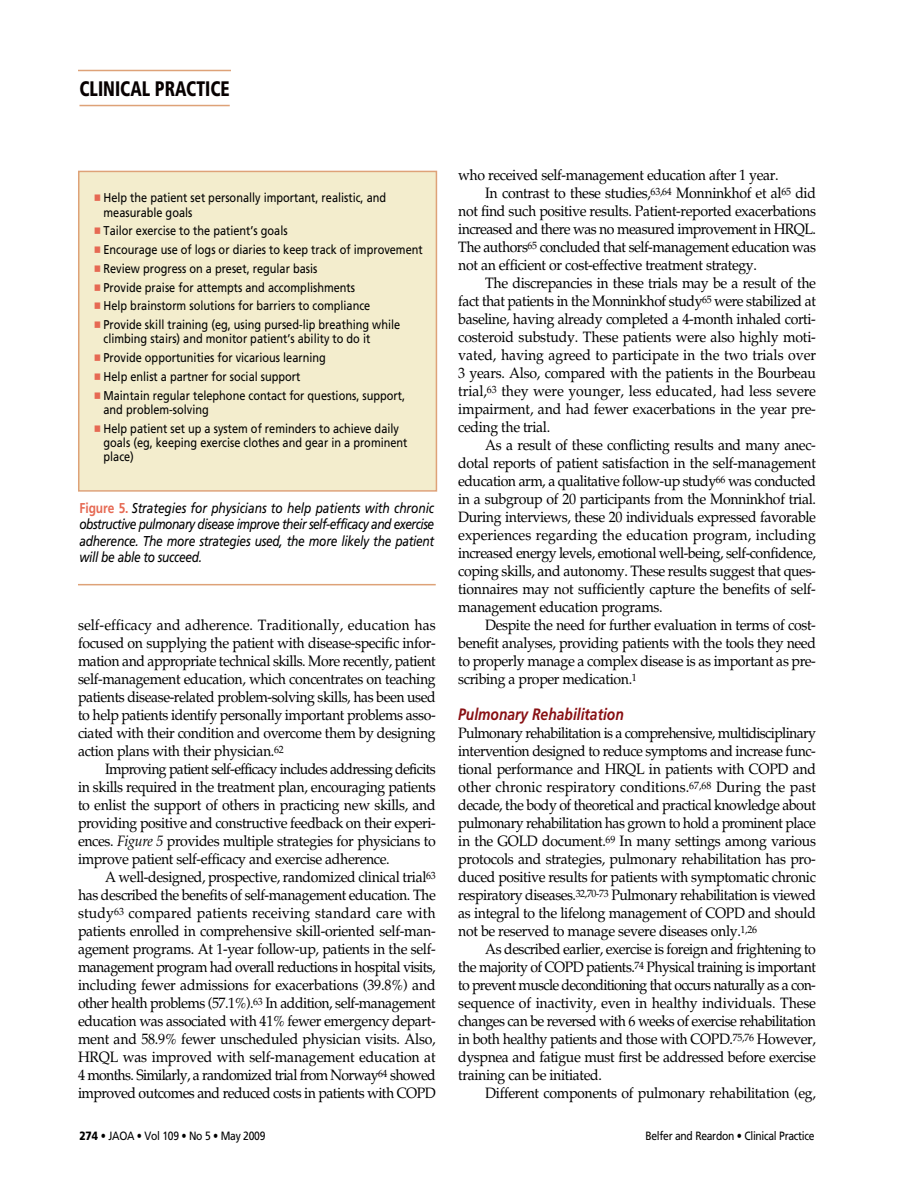
<style>
.page{position:relative;width:918px;height:1188px;background:#fff}
.page>*{position:absolute;margin:0;border:0;box-sizing:border-box;transform-origin:0 0}
.t1{font:900 condensed 21px "Frutiger";color:#070000;scale:.84 1}
.t2{font:italic 700 16.5px "Frutiger";color:#881013;scale:.84 1}
.t3{font:15px/18px "Palatino";letter-spacing:-.025em;color:#000;text-align:justify;scale:.94 1}
.t4{font:15px "Palatino";letter-spacing:-.005em;color:#000;scale:.94 1}
.t5{font:15px "Palatino";color:#000;scale:.94 1}
.t6{font:italic 14.25px/16.5px "Frutiger";letter-spacing:-.025em;color:#000;text-align:justify;scale:.84 1}
.t7{font:12.75px/18.8px "Frutiger";color:#000;scale:.86 1}
.t8{font:12px "Frutiger";letter-spacing:-.03em;color:#000;scale:.86 1}
.s1{font-family:"Universal Newswith Comm Pi";color:#e66953}
.s2{font-weight:700;font-style:normal;color:#e66953}
.s3{font-style:italic}
.s4{font-weight:900}
</style>
<div class="page">
<hr style="left:79px;top:105px;width:151px;height:1px;background:#dea278">
<hr style="left:78px;top:70px;width:153px;height:1px;background:#dea278">
<div style="left:80px;top:172px;width:356px;height:318px;background:#f3edcd"></div>
<div style="left:78px;top:171px;width:359px;height:321px;border:2px solid #dea278"></div>
<hr style="left:78px;top:584px;width:358px;height:1px;background:#dea278">
<h1 class="t1" style="left:80px;top:80px;width:180px">CLINICAL PRACTICE</h1>
<p class="t7" style="left:104px;top:192px;width:330px;line-height:14.2px;text-indent:-9px"><span class="s1">n</span> Help the patient set personally important, realistic, and measurable goals</p>
<p class="t7" style="left:95px;top:223px;width:383px"><span class="s1">n</span> Tailor exercise to the patient’s goals<br><span class="s1">n</span> Encourage use of logs or diaries to keep track of improvement <span class="s1">n</span> Review progress on a preset, regular basis<br><span class="s1">n</span> Provide praise for attempts and accomplishments<br><span class="s1">n</span> Help brainstorm solutions for barriers to compliance<br><span class="s1">n</span> Provide skill training (eg, using pursed-lip breathing while</p>
<p class="t7" style="left:95px;top:331px;width:363px;text-indent:9px">climbing stairs) and monitor patient’s ability to do it<br><span class="s1">n</span> Provide opportunities for vicarious learning<br><span class="s1">n</span> Help enlist a partner for social support<br><span class="s1">n</span> Maintain regular telephone contact for questions, support,</p>
<p class="t7" style="left:95px;top:401px;width:356px;text-indent:9px">and problem-solving<br><span class="s1">n</span> Help patient set up a system of reminders to achieve daily</p>
<p class="t7" style="left:104px;top:436px;width:355px;line-height:14.2px">goals (eg, keeping exercise clothes and gear in a prominent place)</p>
<p class="t6" style="left:80px;top:501px;width:424px"><span class="s2">Figure 5.</span> Strategies for physicians to help patients with chronic obstructive pulmonary disease improve their self-efficacy and exercise adherence. The more strategies used, the more likely the patient will be able to succeed.</p>
<p class="t3" style="left:78px;top:618px;width:382px">self-efficacy and adherence. Traditionally, education has focused on supplying the patient with disease-specific infor&shy;mation and appropriate technical skills. More recently, patient self-management education, which concentrates on teaching patients disease-related problem-solving skills, has been used to help patients identify personally important problems asso&shy;ciated with their condition and overcome them by designing action plans with their physician.<sup>62</sup></p>
<p class="t3" style="left:78px;top:762px;width:382px;text-indent:27px">Improving patient self-efficacy includes addressing deficits in skills required in the treatment plan, encouraging patients to enlist the support of others in practicing new skills, and providing positive and constructive feedback on their experi&shy;ences. <span class="s3">Figure 5</span> provides multiple strategies for physicians to improve patient self-efficacy and exercise adherence.</p>
<p class="t3" style="left:78px;top:870px;width:382px;text-indent:27px">A well-designed, prospective, randomized clinical trial<sup>63 </sup>has described the benefits of self-management education. The study<sup>63</sup> compared patients receiving standard care with patients enrolled in comprehensive skill-oriented self-man&shy;agement programs. At 1-year follow-up, patients in the self&shy;management program had overall reductions in hospital visits, including fewer admissions for exacerbations (39.8%) and other health problems (57.1%).<sup>63</sup> In addition, self-management education was associated with 41% fewer emergency depart&shy;ment and 58.9% fewer unscheduled physician visits. Also, HRQL was improved with self-management education at 4 months. Similarly, a randomized trial from Norway<sup>64</sup> showed improved outcomes and reduced costs in patients with COPD</p>
<p class="t8" style="left:80px;top:1131px;width:218px"><span class="s4">274</span> • JAOA • Vol 109 • No 5 • May 2009</p>
<p class="t3" style="left:458px;top:168px;width:342px">who received self-management education after 1 year.</p>
<p class="t3" style="left:485px;top:186px;width:353px">In contrast to these studies,<sup>63,64</sup> Monninkhof et al<sup>65</sup> did</p>
<p class="t3" style="left:458px;top:204px;width:382px">not find such positive results. Patient-reported exacerbations</p>
<p class="t3" style="left:458px;top:222px;width:382px">increased and there was no measured improvement in HRQL.</p>
<p class="t3" style="left:458px;top:240px;width:382px">The authors<sup>65</sup> concluded that self-management education was</p>
<p class="t3" style="left:458px;top:258px;width:319px">not an efficient or cost-effective treatment strategy.</p>
<p class="t3" style="left:485px;top:276px;width:353px">The discrepancies in these trials may be a result of the</p>
<p class="t3" style="left:458px;top:294px;width:382px">fact that patients in the Monninkhof study<sup>65</sup> were stabilized at</p>
<p class="t3" style="left:458px;top:312px;width:382px">baseline, having already completed a 4-month inhaled corti-</p>
<p class="t3" style="left:458px;top:330px;width:382px">costeroid substudy. These patients were also highly moti-</p>
<p class="t4" style="left:458px;top:349px;width:382px">vated, having agreed to participate in the two trials over</p>
<p class="t3" style="left:458px;top:366px;width:382px">3 years. Also, compared with the patients in the Bourbeau</p>
<p class="t4" style="left:458px;top:385px;width:382px">trial,<sup>63</sup> they were younger, less educated, had less severe</p>
<p class="t3" style="left:458px;top:402px;width:382px">impairment, and had fewer exacerbations in the year pre-</p>
<p class="t3" style="left:458px;top:420px;width:99px">ceding the trial.</p>
<p class="t3" style="left:485px;top:438px;width:353px">As a result of these conflicting results and many anec-</p>
<p class="t3" style="left:458px;top:456px;width:382px">dotal reports of patient satisfaction in the self-management</p>
<p class="t3" style="left:458px;top:474px;width:382px">education arm, a qualitative follow-up study<sup>66</sup> was conducted</p>
<p class="t3" style="left:458px;top:492px;width:382px">in a subgroup of 20 participants from the Monninkhof trial.</p>
<p class="t3" style="left:458px;top:510px;width:382px">During interviews, these 20 individuals expressed favorable</p>
<p class="t5" style="left:458px;top:529px;width:382px">experiences regarding the education program, including</p>
<p class="t3" style="left:458px;top:546px;width:382px">increased energy levels, emotional well-being, self-confidence,</p>
<p class="t3" style="left:458px;top:564px;width:382px">coping skills, and autonomy. These results suggest that ques-</p>
<p class="t3" style="left:458px;top:582px;width:382px">tionnaires may not sufficiently capture the benefits of self-</p>
<p class="t3" style="left:458px;top:600px;width:219px">management education programs.</p>
<p class="t3" style="left:485px;top:618px;width:353px">Despite the need for further evaluation in terms of cost-</p>
<p class="t3" style="left:458px;top:636px;width:382px">benefit analyses, providing patients with the tools they need</p>
<p class="t3" style="left:458px;top:654px;width:382px">to properly manage a complex disease is as important as pre-</p>
<p class="t3" style="left:458px;top:672px;width:191px">scribing a proper medication.<sup>1</sup></p>
<p class="t2" style="left:458px;top:708px;width:199px">Pulmonary Rehabilitation</p>
<p class="t3" style="left:458px;top:726px;width:382px">Pulmonary rehabilitation is a comprehensive, multidisciplinary intervention designed to reduce symptoms and increase func&shy;tional performance and HRQL in patients with COPD and other chronic respiratory conditions.<sup>67,68</sup> During the past decade, the body of theoretical and practical knowledge about pulmonary rehabilitation has grown to hold a prominent place in the GOLD document.<sup>69</sup> In many settings among various protocols and strategies, pulmonary rehabilitation has pro&shy;duced positive results for patients with symptomatic chronic respiratory diseases.<sup>32,70-73</sup> Pulmonary rehabilitation is viewed as integral to the lifelong management of COPD and should not be reserved to manage severe diseases only.<sup>1,26</sup></p>
<p class="t3" style="left:458px;top:942px;width:382px;text-indent:27px">As described earlier, exercise is foreign and frightening to the majority of COPD patients.<sup>74</sup> Physical training is important to prevent muscle deconditioning that occurs naturally as a con&shy;sequence of inactivity, even in healthy individuals. These changes can be reversed with 6 weeks of exercise rehabilitation in both healthy patients and those with COPD.<sup>75,76</sup> However, dyspnea and fatigue must first be addressed before exercise training can be initiated.</p>
<p class="t3" style="left:485px;top:1086px;width:353px">Different components of pulmonary rehabilitation (eg,</p>
<p class="t8" style="left:646px;top:1131px;width:198px">Belfer and Reardon • Clinical Practice</p>
</div>
